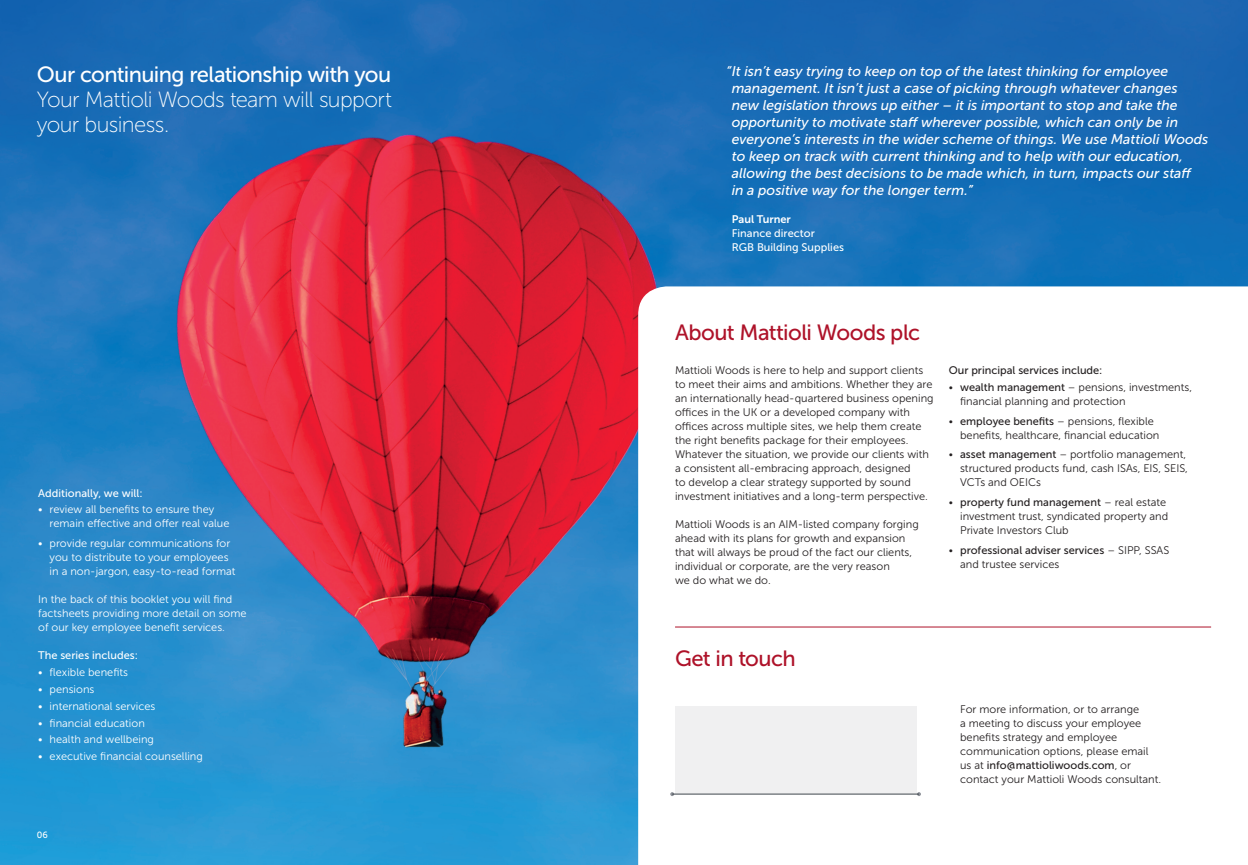
<style>
.page{position:relative;width:1248px;height:865px;background:#fff}
.page>*{position:absolute;margin:0;border:0;box-sizing:border-box;transform-origin:0 0}
.t1{font:22px/25px "Museo Sans 100";letter-spacing:-.03em;color:#fff}
.t2{font:22px "Museo Sans 500";letter-spacing:-.03em;color:#fff}
.t3{font:22px "Museo Sans 500";letter-spacing:-.025em;color:#ae1229}
.t4{font:italic 14px/17px "Museo Sans 500";color:#fff}
.t5{font:11px/14px "Museo Sans 300";color:#231f20}
.t6{font:11px/14px "Museo Sans 300";color:#fff}
.t7{font:11px "Museo Sans 500";color:#231f20}
.t8{font:11px/14px "Museo Sans 500";color:#fff}
.t9{font:11px "Museo Sans 700";color:#fff}
.t10{font:9px "Museo Sans 500";color:#fff}
.s1{font-family:"Museo Sans 100"}
.s2{font-family:"Museo Sans 500"}
.s3{font-family:"Museo Sans 300"}
</style>
<div class="page">
<img style="left:0;top:0;width:1247px;height:865px">
<svg style="left:638px;top:286px;width:609px;height:579px"></svg>
<svg style="left:670px;top:792px;width:4px;height:4px"></svg>
<svg style="left:916px;top:792px;width:4px;height:4px"></svg>
<div style="left:675px;top:706px;width:241px;height:88px;background:#f0f0f1"></div>
<hr style="left:672px;top:793px;width:246px;height:1px;background:#3f464d">
<hr style="left:675px;top:626px;width:535px;height:1px;background:#ae1229">
<h1 class="t2" style="left:37px;top:62px;width:356px">Our continuing relationship with you</h1>
<h1 class="t1" style="left:37px;top:87px;width:356px">Your Mattioli Woods team will support your business.</h1>
<p class="t8" style="left:38px;top:486px;width:106px">Additionally, we will:</p>
<p class="t6" style="left:50px;top:502px;width:181px;text-indent:-11px">• review all benefits to ensure they remain effective and offer real value</p>
<p class="t6" style="left:50px;top:536px;width:187px;text-indent:-11px">• provide regular communications for you to distribute to your employees in a non-jargon, easy-to-read format</p>
<p class="t6" style="left:38px;top:592px;width:210px">In the back of this booklet you will find factsheets providing more detail on some of our key employee benefit services.</p>
<p class="t8" style="left:38px;top:648px;width:101px">The series includes:</p>
<p class="t6" style="left:38px;top:665px;width:91px">• flexible benefits</p>
<p class="t6" style="left:38px;top:682px;width:58px">• pensions</p>
<p class="t6" style="left:38px;top:699px;width:119px">• international services</p>
<p class="t6" style="left:38px;top:715px;width:108px">• financial education</p>
<p class="t6" style="left:38px;top:732px;width:117px">• health and wellbeing</p>
<p class="t6" style="left:38px;top:749px;width:166px">• executive financial counselling</p>
<p class="t10" style="left:37px;top:829px;width:13px">06</p>
<p class="t4" style="left:731px;top:62px;width:478px;text-indent:-6px">“It isn’t easy trying to keep on top of the latest thinking for employee management. It isn’t just a case of picking through whatever changes new legislation throws up either – it is important to stop and take the opportunity to motivate staff wherever possible, which can only be in everyone’s interests in the wider scheme of things. We use Mattioli Woods to keep on track with current thinking and to help with our education, allowing the best decisions to be made which, in turn, impacts our staff<br>in a positive way for the longer term.”</p>
<p class="t9" style="left:731px;top:213px;width:61px">Paul Turner</p>
<p class="t8" style="left:731px;top:226px;width:114px">Finance director<br>RGB Building Supplies</p>
<h1 class="t3" style="left:675px;top:320px;width:246px">About Mattioli Woods plc</h1>
<p class="t5" style="left:675px;top:363px;width:260px">Mattioli Woods is here to help and support clients to meet their aims and ambitions. Whether they are an internationally head-quartered business opening offices in the UK or a developed company with offices across multiple sites, we help them create the right benefits package for their employees.<br>Whatever the situation, we provide our clients with a consistent all-embracing approach, designed<br>to develop a clear strategy supported by sound investment initiatives and a long-term perspective.</p>
<p class="t5" style="left:675px;top:517px;width:245px">Mattioli Woods is an AIM-listed company forging ahead with its plans for growth and expansion that will always be proud of the fact our clients, individual or corporate, are the very reason<br>we do what we do.</p>
<p class="t7" style="left:948px;top:364px;width:155px">Our principal services include:</p>
<p class="t5" style="left:960px;top:380px;width:233px;text-indent:-11px"><span class="s1">•</span> <span class="s2">wealth management</span> – pensions, investments, financial planning and protection</p>
<p class="t5" style="left:960px;top:414px;width:201px;text-indent:-11px"><span class="s1">•</span> <span class="s2">employee benefits</span> – pensions, flexible benefits, healthcare, financial education</p>
<p class="t5" style="left:960px;top:447px;width:229px;text-indent:-11px"><span class="s1">•</span> <span class="s2">asset management</span> – portfolio management, structured products fund, cash ISAs, EIS, SEIS,<br>VCTs and OEICs</p>
<p class="t7" style="left:948px;top:496px;width:219px"><span class="s1">•</span> property fund management <span class="s3">– real estate</span></p>
<p class="t5" style="left:960px;top:509px;width:209px">investment trust, syndicated property and<br>Private Investors Club</p>
<p class="t7" style="left:948px;top:544px;width:222px"><span class="s1">•</span> professional adviser services <span class="s3">– SIPP, SSAS</span></p>
<p class="t5" style="left:960px;top:557px;width:101px">and trustee services</p>
<h1 class="t3" style="left:675px;top:646px;width:122px">Get in touch</h1>
<p class="t5" style="left:960px;top:701px;width:190px">For more information, or to arrange<br>a meeting to discuss your employee benefits strategy and employee communication options, please email</p>
<p class="t7" style="left:960px;top:758px;width:172px"><span class="s3">us at</span> info@mattioliwoods.com<span class="s3">, or</span></p>
<p class="t5" style="left:960px;top:771px;width:203px">contact your Mattioli Woods consultant.</p>
</div>
